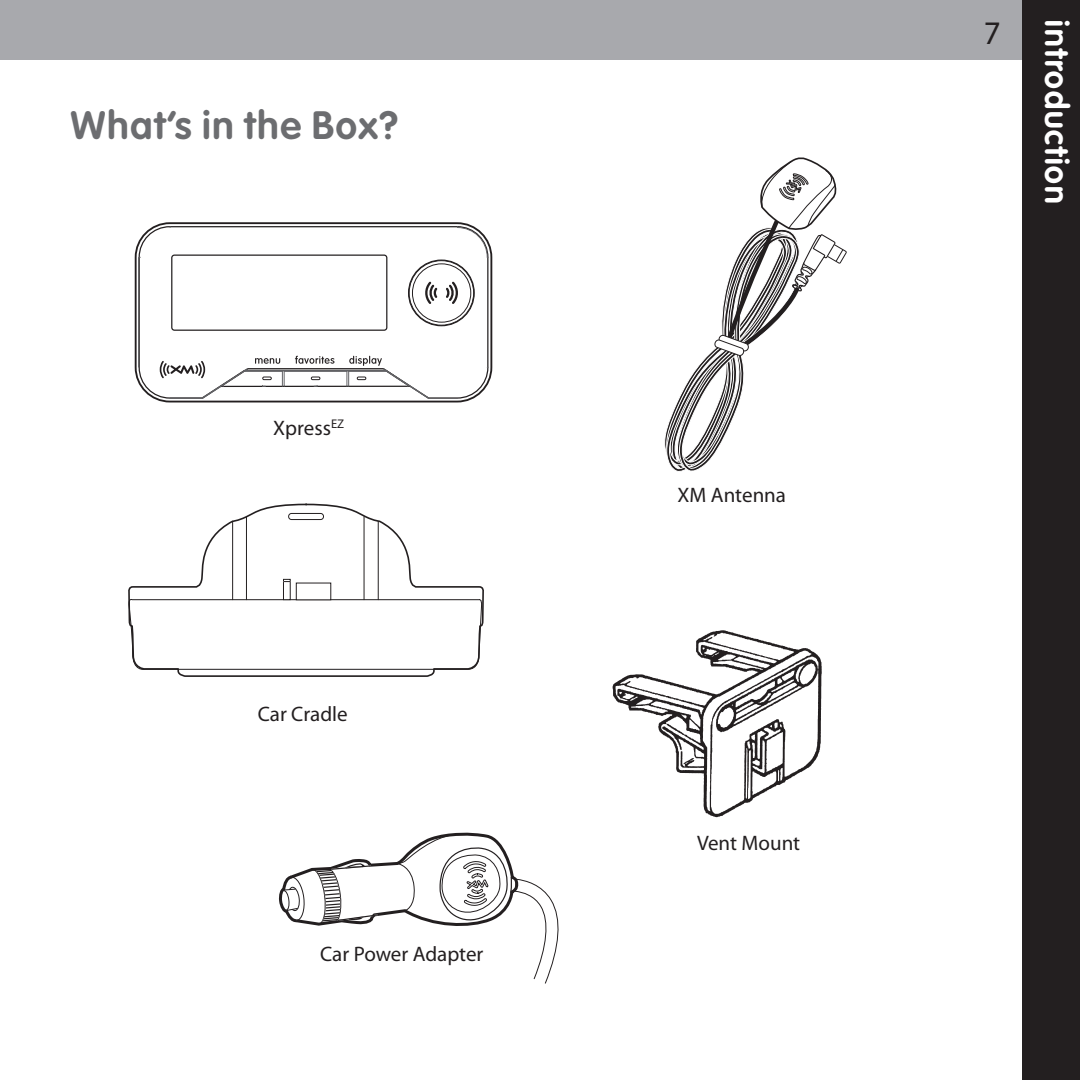
<style>
.page{position:relative;width:1080px;height:1080px;background:#fff}
.page>*{position:absolute;margin:0;border:0;box-sizing:border-box;transform-origin:0 0}
.t1{font:700 39px "XM Rounded";color:#6c6d70}
.t2{font:700 33px "XM Rounded";color:#fff}
.t3{font:33px "Myriad Pro";color:#231f20}
.t4{font:21px "Myriad Pro";color:#231f20}
</style>
<div class="page">
<div style="left:0;top:0;width:1080px;height:60px;background:#a8a9ad"></div>
<div style="left:1023px;top:0;width:57px;height:1080px;background:#231f20"></div>
<svg style="left:279px;top:833px;width:279px;height:151px"></svg>
<img style="left:612px;top:630px;width:210px;height:188px">
<svg style="left:665px;top:157px;width:182px;height:315px"></svg>
<div style="left:135px;top:222px;width:357px;height:180px;border:2px solid #231f20;border-radius:34px"></div>
<svg style="left:138px;top:225px;width:351px;height:175px"></svg>
<div style="left:412px;top:263px;width:59px;height:60px;border:1px solid #231f20;border-radius:50%"></div>
<div style="left:409px;top:261px;width:65px;height:64px;border:1px solid #231f20;border-radius:50%"></div>
<hr style="left:138px;top:258px;width:1px;height:109px;background:#636366">
<svg style="left:457px;top:227px;width:31px;height:31px"></svg>
<svg style="left:424px;top:282px;width:13px;height:22px"></svg>
<svg style="left:446px;top:282px;width:13px;height:22px"></svg>
<div style="left:171px;top:255px;width:216px;height:76px;border:1px solid #231f20;border-radius:3px"></div>
<svg style="left:160px;top:356px;width:297px;height:43px"></svg>
<svg style="left:128px;top:504px;width:356px;height:173px"></svg>
<hr style="left:246px;top:517px;width:1px;height:83px;background:#231f20">
<hr style="left:364px;top:517px;width:1px;height:83px;background:#231f20">
<hr style="left:232px;top:521px;width:1px;height:79px;background:#231f20">
<hr style="left:378px;top:521px;width:1px;height:79px;background:#231f20">
<div style="left:288px;top:513px;width:36px;height:7px;border:1px solid #231f20;border-radius:3px"></div>
<div style="left:283px;top:579px;width:7px;height:21px;background:#fff"></div>
<div style="left:283px;top:579px;width:8px;height:21px;border:1px solid #231f20"></div>
<div style="left:296px;top:583px;width:35px;height:17px;background:#fff"></div>
<h1 class="t1" style="left:70px;top:103px;width:330px">What’s in the Box?</h1>
<p class="t4" style="left:273px;top:420px;width:72px">Xpress<sup>EZ</sup></p>
<p class="t4" style="left:258px;top:706px;width:91px">Car Cradle</p>
<p class="t4" style="left:320px;top:946px;width:165px">Car Power Adapter</p>
<p class="t4" style="left:678px;top:487px;width:110px">XM Antenna</p>
<p class="t4" style="left:697px;top:835px;width:105px">Vent Mount</p>
<h2 class="t3" style="left:984px;top:21px;width:18px">7</h2>
<h2 class="t2" style="left:1076px;top:19px;width:187px;rotate:90deg">introduction</h2>
</div>
